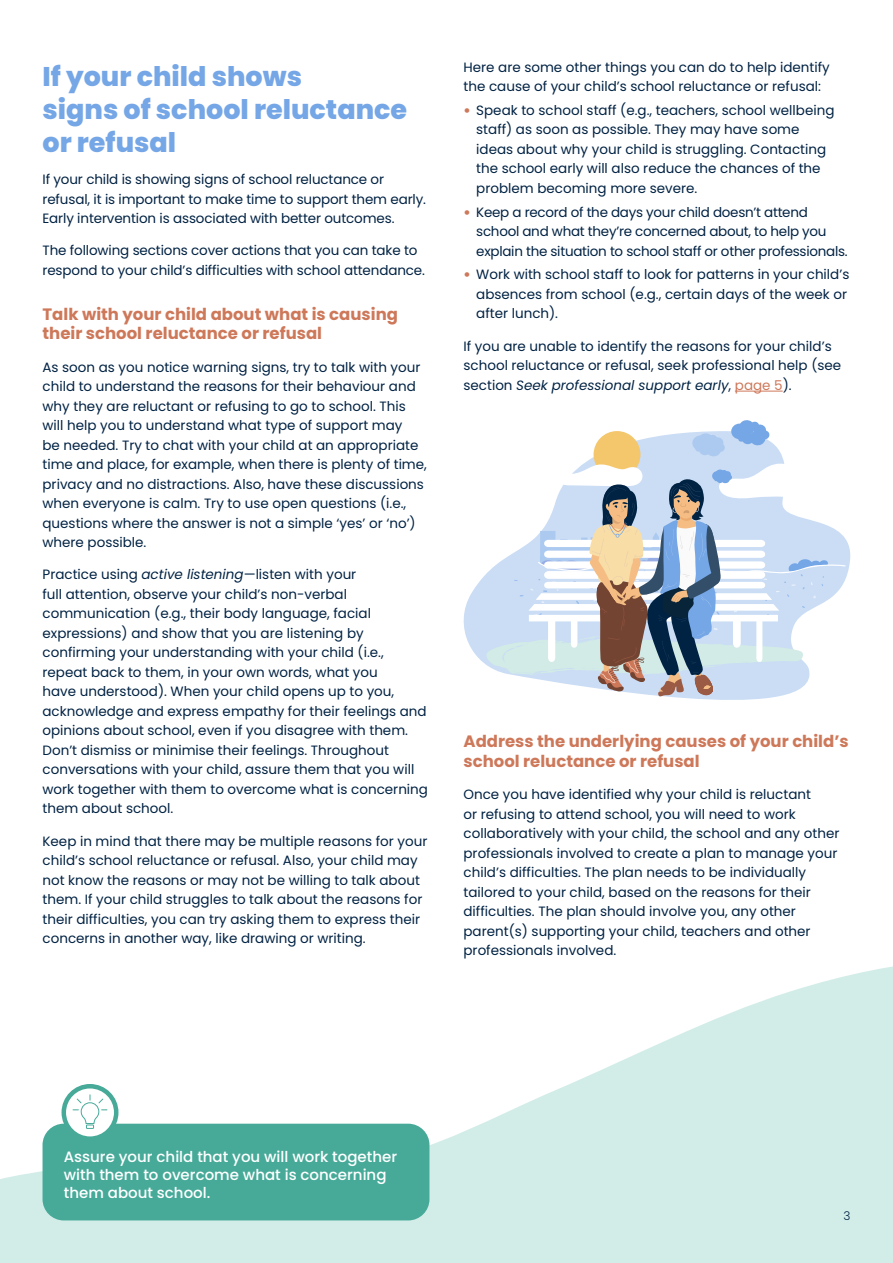
<style>
.page{position:relative;width:893px;height:1263px;background:#fff}
.page>*{position:absolute;margin:0;border:0;box-sizing:border-box;transform-origin:0 0}
.t1{font:800 27px/33px "Poppins";color:#75a6e6}
.t2{font:700 16.5px/19.5px "Poppins";color:#ce785a}
.t3{font:500 15px/18px "Poppins";color:#fff}
.t4{font:13.5px/19.5px "Poppins";color:#002243}
.t5{font:13.5px/19.5px "Poppins";letter-spacing:-.02em;color:#002243}
.t6{font:300 12px "Poppins";color:#002243}
.s1{font-style:italic}
.s2{font-weight:900;color:#ce785a}
.s3{color:#ce785a}
</style>
<div class="page">
<hr style="left:735px;top:391px;width:48px;height:1px;background:#ce785a">
<svg style="left:0;top:966px;width:893px;height:297px;fill:#d2ede8"></svg>
<svg style="left:463px;top:540px;width:387px;height:160px"></svg>
<svg style="left:486px;top:420px;width:360px;height:276px"></svg>
<div style="left:43px;top:1124px;width:386px;height:96px;background:#47aa99;border-radius:21px"></div>
<svg style="left:64px;top:1086px;width:52px;height:53px"></svg>
<div style="left:62px;top:1084px;width:56px;height:57px;border:4px solid #47aa99;border-radius:50%"></div>
<svg style="left:72px;top:1094px;width:36px;height:35px"></svg>
<h1 class="t1" style="left:43px;top:60px;width:366px">If your child shows<br>signs of school reluctance or refusal</h1>
<p class="t4" style="left:43px;top:170px;width:385px">If your child is showing signs of school reluctance or refusal, it is important to make time to support them early.<br>Early intervention is associated with better outcomes.</p>
<p class="t4" style="left:43px;top:241px;width:384px">The following sections cover actions that you can take to respond to your child’s difficulties with school attendance.</p>
<p class="t2" style="left:43px;top:304px;width:357px">Talk with your child about what is causing their school reluctance or refusal</p>
<p class="t4" style="left:43px;top:357px;width:386px">As soon as you notice warning signs, try to talk with your child to understand the reasons for their behaviour and why they are reluctant or refusing to go to school. This will help you to understand what type of support may<br>be needed. Try to chat with your child at an appropriate time and place, for example, when there is plenty of time, privacy and no distractions. Also, have these discussions when everyone is calm. Try to use open questions (i.e., questions where the answer is not a simple ‘yes’ or ‘no’) where possible.</p>
<p class="t4" style="left:43px;top:565px;width:387px">Practice using <span class="s1">active listening</span>—listen with your<br>full attention, observe your child’s non-verbal communication (e.g., their body language, facial expressions) and show that you are listening by confirming your understanding with your child (i.e., repeat back to them, in your own words, what you<br>have understood). When your child opens up to you, acknowledge and express empathy for their feelings and opinions about school, even if you disagree with them.<br>Don’t dismiss or minimise their feelings. Throughout conversations with your child, assure them that you will work together with them to overcome what is concerning them about school.</p>
<p class="t4" style="left:43px;top:831px;width:386px">Keep in mind that there may be multiple reasons for your child’s school reluctance or refusal. Also, your child may not know the reasons or may not be willing to talk about them. If your child struggles to talk about the reasons for their difficulties, you can try asking them to express their concerns in another way, like drawing or writing.</p>
<p class="t4" style="left:463px;top:57px;width:368px">Here are some other things you can do to help identify the cause of your child’s school reluctance or refusal:</p>
<p class="t4" style="left:476px;top:101px;width:360px;text-indent:-13px"><span class="s2">•</span> Speak to school staff (e.g., teachers, school wellbeing staff) as soon as possible. They may have some ideas about why your child is struggling. Contacting the school early will also reduce the chances of the problem becoming more severe.</p>
<p class="t5" style="left:476px;top:202px;width:373px;text-indent:-13px"><span class="s2">•</span> Keep a record of the days your child doesn’t attend school and what they’re concerned about, to help you explain the situation to school staff or other professionals.</p>
<p class="t4" style="left:476px;top:265px;width:375px;text-indent:-13px"><span class="s2">•</span> Work with school staff to look for patterns in your child’s absences from school (e.g., certain days of the week or after lunch).</p>
<p class="t4" style="left:463px;top:336px;width:379px">If you are unable to identify the reasons for your child’s school reluctance or refusal, seek professional help (see section <span class="s1">Seek professional support early</span>, <span class="s3">page 5</span>).</p>
<p class="t2" style="left:463px;top:732px;width:387px">Address the underlying causes of your child’s school reluctance or refusal</p>
<p class="t4" style="left:463px;top:785px;width:377px">Once you have identified why your child is reluctant<br>or refusing to attend school, you will need to work collaboratively with your child, the school and any other professionals involved to create a plan to manage your child’s difficulties. The plan needs to be individually tailored to your child, based on the reasons for their difficulties. The plan should involve you, any other parent(s) supporting your child, teachers and other professionals involved.</p>
<p class="t3" style="left:64px;top:1148px;width:335px">Assure your child that you will work together with them to overcome what is concerning them about school.</p>
<p class="t6" style="left:843px;top:1209px;width:9px">3</p>
</div>
